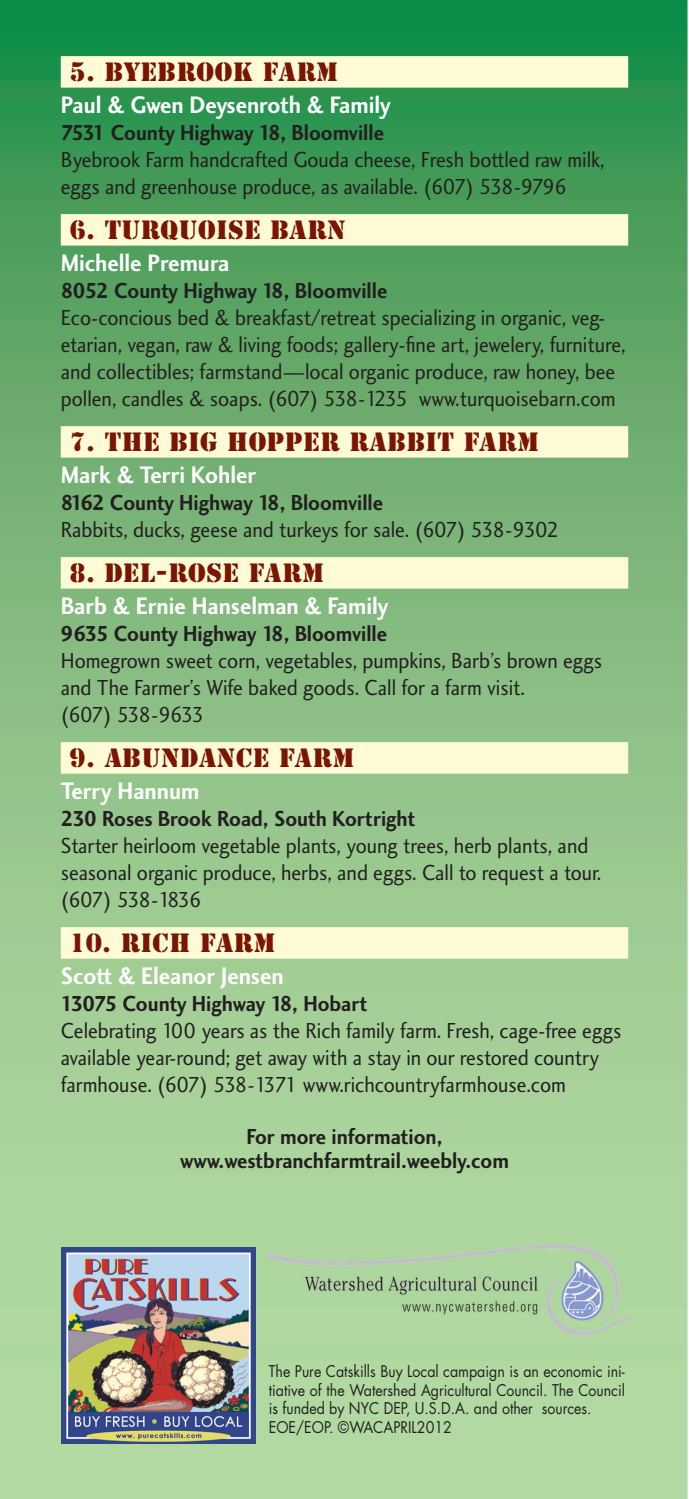
<style>
.page{position:relative;width:689px;height:1499px;background:#fff}
.page>*{position:absolute;margin:0;border:0;box-sizing:border-box;transform-origin:0 0}
.t1{font:24.75px "Charlotte Sans Bold Plain";color:#fff;scale:.92 1}
.t2{font:24.75px "Stencil";letter-spacing:.025em;color:#791500}
.t3{font:22.5px/27px "Charlotte Sans Book Plain";color:#231f20;scale:.92 1}
.t4{font:22.5px/24.8px "Charlotte Sans Bold Plain";color:#231f20;text-align:center;scale:.92 1}
.t5{font:15.75px/18.9px "Futura";color:#231f20;scale:.9 1}
</style>
<div class="page">
<img style="left:0;top:0;width:688px;height:1498px">
<div style="left:61px;top:56px;width:567px;height:32px;background:#fffbd6"></div>
<div style="left:61px;top:214px;width:567px;height:32px;background:#fffbd6"></div>
<div style="left:61px;top:426px;width:567px;height:31px;background:#fffbd6"></div>
<div style="left:61px;top:557px;width:567px;height:31px;background:#fffbd6"></div>
<div style="left:61px;top:742px;width:567px;height:31px;background:#fffbd6"></div>
<div style="left:61px;top:927px;width:567px;height:31px;background:#fffbd6"></div>
<img style="left:61px;top:1247px;width:195px;height:196px">
<p class="t2" style="left:70px;top:56px;width:270px">5. BYEBROOK FARM</p>
<p class="t1" style="left:61px;top:90px;width:360px">Paul &amp; Gwen Deysenroth &amp; Family</p>
<p class="t4" style="left:61px;top:120px;width:353px">7531 County Highway 18, Bloomville</p>
<p class="t3" style="left:61px;top:146px;width:592px">Byebrook Farm handcrafted Gouda cheese, Fresh bottled raw milk, eggs and greenhouse produce, as available. (607) 538-9796</p>
<p class="t2" style="left:70px;top:214px;width:277px">6. TURQUOISE BARN</p>
<p class="t1" style="left:61px;top:248px;width:184px">Michelle Premura</p>
<p class="t4" style="left:61px;top:278px;width:356px">8052 County Highway 18, Bloomville</p>
<p class="t3" style="left:61px;top:303px;width:615px">Eco-concious bed &amp; breakfast/retreat specializing in organic, veg&shy;etarian, vegan, raw &amp; living foods; gallery-fine art, jewelery, furniture, and collectibles; farmstand—local organic produce, raw honey, bee pollen, candles &amp; soaps. (607) 538-1235 www.turquoisebarn.com</p>
<p class="t2" style="left:70px;top:426px;width:470px">7. THE BIG HOPPER RABBIT FARM</p>
<p class="t1" style="left:61px;top:460px;width:214px">Mark &amp; Terri Kohler</p>
<p class="t4" style="left:61px;top:490px;width:352px">8162 County Highway 18, Bloomville</p>
<p class="t3" style="left:61px;top:515px;width:543px">Rabbits, ducks, geese and turkeys for sale. (607) 538-9302</p>
<p class="t2" style="left:70px;top:556px;width:255px">8. DEL-ROSE FARM</p>
<p class="t1" style="left:61px;top:591px;width:357px">Barb &amp; Ernie Hanselman &amp; Family</p>
<p class="t4" style="left:61px;top:621px;width:356px">9635 County Highway 18, Bloomville</p>
<p class="t3" style="left:61px;top:646px;width:590px">H omegrown sweet corn, vegetables, pumpkins, Barb’s brown eggs and The Farmer’s Wife baked goods. Call for a farm visit.<br>(607) 538-9633</p>
<p class="t2" style="left:70px;top:741px;width:286px">9. ABUNDANCE FARM</p>
<p class="t1" style="left:61px;top:776px;width:152px">Terry Hannum</p>
<p class="t4" style="left:61px;top:805px;width:387px">230 Roses Brook Road, South Kortright</p>
<p class="t3" style="left:61px;top:831px;width:588px">Starter heirloom vegetable plants, young trees, herb plants, and seasonal organic produce, herbs, and eggs. Call to request a tour. (607) 538-1836</p>
<p class="t2" style="left:70px;top:926px;width:207px">10. RICH FARM</p>
<p class="t1" style="left:61px;top:961px;width:244px">Scott &amp; Eleanor Jensen</p>
<p class="t4" style="left:61px;top:990px;width:335px">13075 County Highway 18, Hobart</p>
<p class="t3" style="left:61px;top:1016px;width:610px">Celebrating 100 years as the Rich family farm. Fresh, cage-free eggs available year-round; get away with a stay in our restored country farmhouse. (607) 538-1371 www.richcountryfarmhouse.com</p>
<p class="t4" style="left:180px;top:1123px;width:359px">For more information, www.westbranchfarmtrail.weebly.com</p>
<p class="t5" style="left:269px;top:1361px;width:397px">The Pure Catskills Buy Local campaign is an economic ini&shy;tiative of the Watershed Agricultural Council. The Council is funded by NYC DEP, U.S.D.A. and other sources.<br>EOE/EOP. ©WACAPRIL2012</p>
</div>
